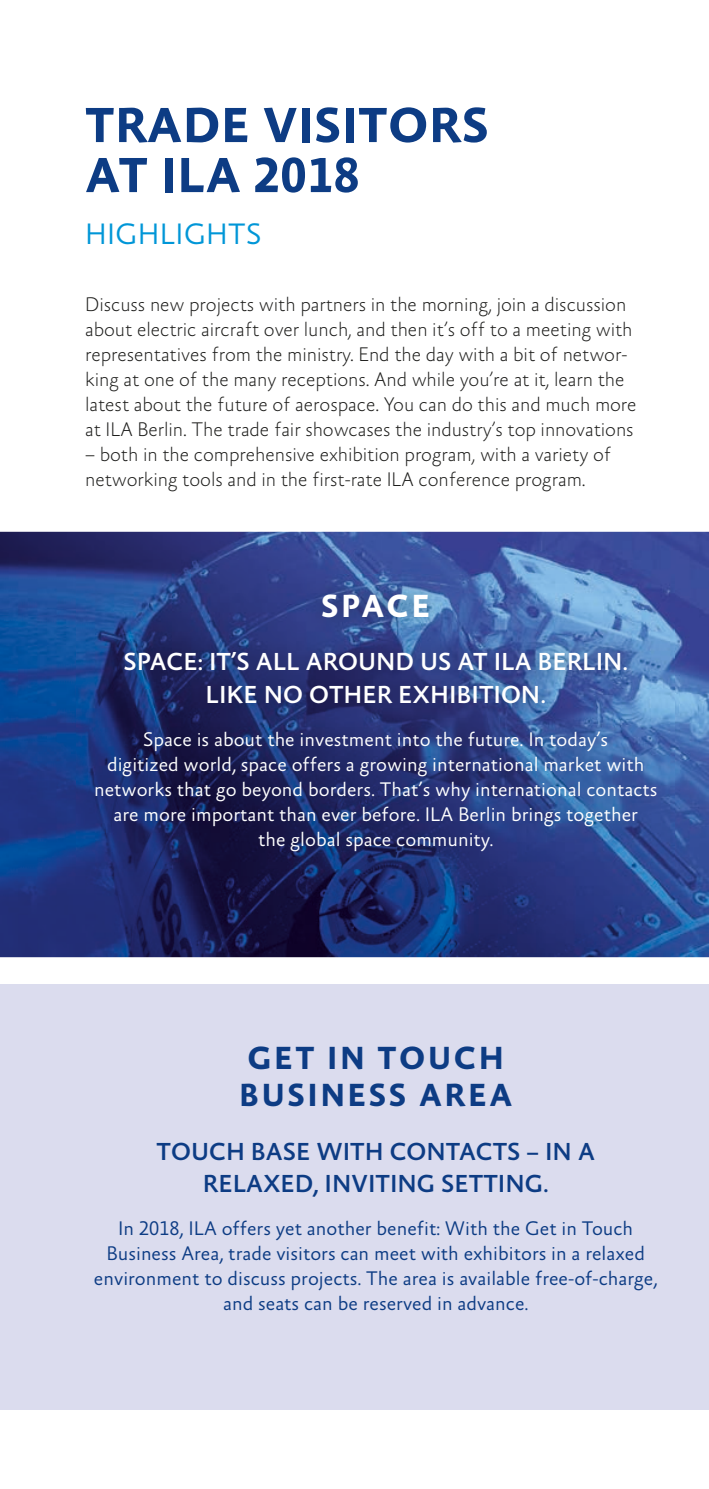
<style>
.page{position:relative;width:709px;height:1489px;background:#fff}
.page>*{position:absolute;margin:0;border:0;box-sizing:border-box;transform-origin:0 0}
.t1{font:700 50px/50px "Absara Sans TF";letter-spacing:.01em;color:#0d3c84}
.t2{font:700 32.5px/37.5px "Absara Sans TF";letter-spacing:.075em;color:#0d3c84}
.t3{font:700 32.5px "Absara Sans TF";letter-spacing:.07em;color:#fff}
.t4{font:300 30px "Absara Sans TF";letter-spacing:.01em;color:#0096d7}
.t5{font:500 25px/32.5px "Absara Sans TF";color:#fff;text-align:center}
.t6{font:500 25px/32.5px "Absara Sans TF";color:#0d3c84;text-align:center}
.t7{font:100 20px/25px "Absara Sans TF";letter-spacing:-.005em;color:#1d1d1b}
.t8{font:300 20px/25px "Absara Sans TF";color:#fff;text-align:center}
.t9{font:300 20px/25px "Absara Sans TF";color:#0d3c84;text-align:center}
</style>
<div class="page">
<div style="left:0;top:983px;width:709px;height:425px;background:#dbdcee"></div>
<img style="left:0;top:531px;width:709px;height:426px">
<img style="left:77px;top:574px;width:597px;height:294px">
<h1 class="t1" style="left:85px;top:103px;width:405px">TRADE VISITORS<br>AT ILA 2018</h1>
<h3 class="t4" style="left:85px;top:218px;width:178px">HIGHLIGHTS</h3>
<p class="t7" style="left:85px;top:293px;width:553px">Discuss new projects with partners in the morning, join a discussion about electric aircraft over lunch, and then it’s off to a meeting with representatives from the ministry. End the day with a bit of networ&shy;king at one of the many receptions. And while you’re at it, learn the latest about the future of aerospace. You can do this and much more at ILA Berlin. The trade fair showcases the industry’s top innovations</p>
<p class="t7" style="left:85px;top:443px;width:527px">– both in the comprehensive exhibition program, with a variety of networking tools and in the first-rate ILA conference program.</p>
<h2 class="t3" style="left:321px;top:588px;width:111px">SPACE</h2>
<p class="t5" style="left:123px;top:647px;width:506px">SPACE: IT’S ALL AROUND US AT ILA BERLIN.<br>LIKE NO OTHER EXHIBITION.</p>
<p class="t8" style="left:94px;top:727px;width:565px">Space is about the investment into the future. In today’s<br>digitized world, space offers a growing international market with networks that go beyond borders. That’s why international contacts are more important than ever before. ILA Berlin brings together<br>the global space community.</p>
<h2 class="t2" style="left:239px;top:1040px;width:275px">GET IN TOUCH<br>BUSINESS AREA</h2>
<p class="t6" style="left:157px;top:1136px;width:440px">TOUCH BASE WITH CONTACTS – IN A<br>RELAXED, INVITING SETTING.</p>
<p class="t9" style="left:94px;top:1216px;width:565px">In 2018, ILA offers yet another benefit: With the Get in Touch Business Area, trade visitors can meet with exhibitors in a relaxed environment to discuss projects. The area is available free-of-charge, and seats can be reserved in advance.</p>
</div>
